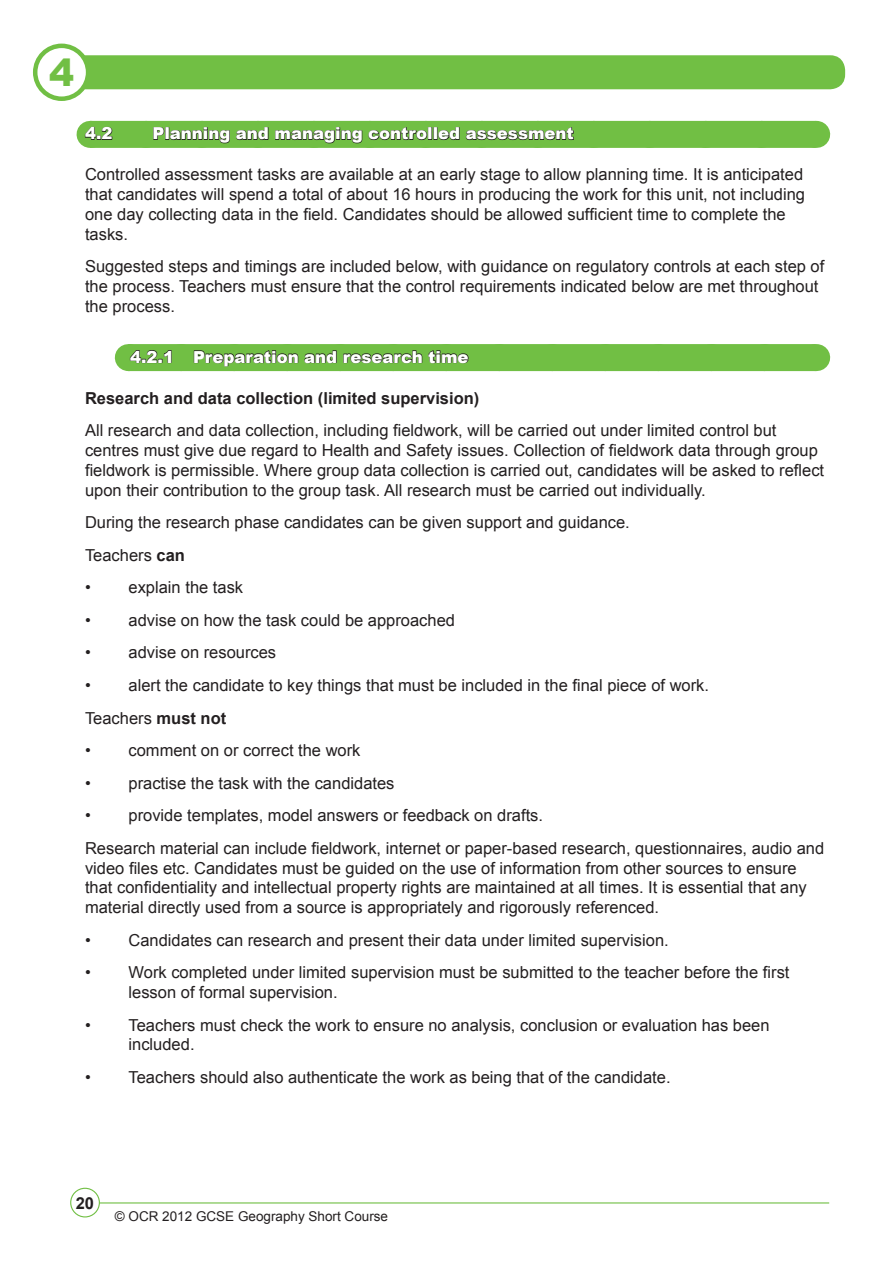
<style>
.page{position:relative;width:893px;height:1263px;background:#fff}
.page>*{position:absolute;margin:0;border:0;box-sizing:border-box;transform-origin:0 0}
.Body_Text{font:900 37.5px "Arial";color:#71bf44}
.Body_Text-2{font:16.5px/19.8px "Arial";color:#231f20}
.Bullet_1{font:16.5px/19.8px "Arial";color:#231f20}
.Body_Text-3{font:700 16.5px "Arial";color:#231f20}
.Heading_2{font:900 16.5px "Arial";color:#fff}
.Heading_3{font:900 16.5px "Arial";color:#fff}
.t1{font:13.5px "Arial";color:#231f20}
.s1{font-weight:700}
</style>
<div class="page">
<div style="left:63px;top:55px;width:782px;height:34px;background:#71bf44;border-radius:15px"></div>
<div style="left:35px;top:46px;width:53px;height:53px;background:#fff;border-radius:50%"></div>
<div style="left:33px;top:44px;width:57px;height:57px;border:4px solid #71bf44;border-radius:50%"></div>
<hr style="left:99px;top:1202px;width:730px;height:1px;background:#71bf44">
<div style="left:70px;top:1188px;width:30px;height:29px;border:1px solid #71bf44;border-radius:50%"></div>
<div style="left:90px;top:121px;width:726px;height:27px;background:#71bf44"></div>
<svg style="left:816px;top:121px;width:1px;height:27px"></svg>
<div style="left:128px;top:344px;width:688px;height:27px;background:#71bf44"></div>
<svg style="left:816px;top:344px;width:1px;height:27px"></svg>
<svg style="left:85px;top:121px;width:28px;height:27px"></svg>
<svg style="left:149px;top:127px;width:639px;height:21px"></svg>
<svg style="left:129px;top:344px;width:43px;height:20px"></svg>
<svg style="left:185px;top:344px;width:604px;height:23px"></svg>
<p class="Body_Text" style="left:49px;top:45px;width:27px">4</p>
<p class="Heading_2" style="left:85px;top:122px;width:29px">4.2</p>
<p class="Heading_2" style="left:153px;top:122px;width:423px">Planning and managing controlled assessment</p>
<p class="Body_Text-2" style="left:85px;top:165px;width:721px">Controlled assessment tasks are available at an early stage to allow planning time. It is anticipated that candidates will spend a total of about 16 hours in producing the work for this unit, not including one day collecting data in the field. Candidates should be allowed sufficient time to complete the tasks.</p>
<p class="Body_Text-2" style="left:85px;top:257px;width:741px">Suggested steps and timings are included below, with guidance on regulatory controls at each step of the process. Teachers must ensure that the control requirements indicated below are met throughout the process.</p>
<p class="Heading_3" style="left:130px;top:345px;width:340px">4.2.1 Preparation and research time</p>
<p class="Body_Text-3" style="left:85px;top:387px;width:396px">Research and data collection (limited supervision)</p>
<p class="Body_Text-2" style="left:85px;top:421px;width:741px">All research and data collection, including fieldwork, will be carried out under limited control but centres must give due regard to Health and Safety issues. Collection of fieldwork data through group fieldwork is permissible. Where group data collection is carried out, candidates will be asked to reflect upon their contribution to the group task. All research must be carried out individually.</p>
<p class="Body_Text-2" style="left:85px;top:513px;width:546px">During the research phase candidates can be given support and guidance.</p>
<p class="Body_Text-2" style="left:85px;top:545px;width:101px">Teachers <span class="s1">can</span></p>
<p class="Bullet_1" style="left:85px;top:578px;width:160px">• explain the task</p>
<p class="Bullet_1" style="left:85px;top:610px;width:372px">• advise on how the task could be approached</p>
<p class="Bullet_1" style="left:85px;top:643px;width:193px">• advise on resources</p>
<p class="Bullet_1" style="left:85px;top:675px;width:626px">• alert the candidate to key things that must be included in the final piece of work.</p>
<p class="Body_Text-2" style="left:85px;top:708px;width:143px">Teachers <span class="s1">must not</span></p>
<p class="Bullet_1" style="left:85px;top:740px;width:277px">• comment on or correct the work</p>
<p class="Bullet_1" style="left:85px;top:773px;width:311px">• practise the task with the candidates</p>
<p class="Bullet_1" style="left:85px;top:806px;width:460px">• provide templates, model answers or feedback on drafts.</p>
<p class="Body_Text-2" style="left:85px;top:838px;width:741px">Research material can include fieldwork, internet or paper-based research, questionnaires, audio and video files etc. Candidates must be guided on the use of information from other sources to ensure that confidentiality and intellectual property rights are maintained at all times. It is essential that any material directly used from a source is appropriately and rigorously referenced.</p>
<p class="Bullet_1" style="left:85px;top:930px;width:585px">• Candidates can research and present their data under limited supervision.</p>
<p class="Bullet_1" style="left:129px;top:963px;width:662px;text-indent:-44px">• Work completed under limited supervision must be submitted to the teacher before the first lesson of formal supervision.</p>
<p class="Bullet_1" style="left:129px;top:1015px;width:643px;text-indent:-44px">• Teachers must check the work to ensure no analysis, conclusion or evaluation has been included.</p>
<p class="Bullet_1" style="left:85px;top:1067px;width:587px">• Teachers should also authenticate the work as being that of the candidate.</p>
<p class="Body_Text-3" style="left:76px;top:1192px;width:20px">20</p>
<p class="t1" style="left:115px;top:1207px;width:275px">© OCR 2012 GCSE Geography Short Course</p>
</div>
